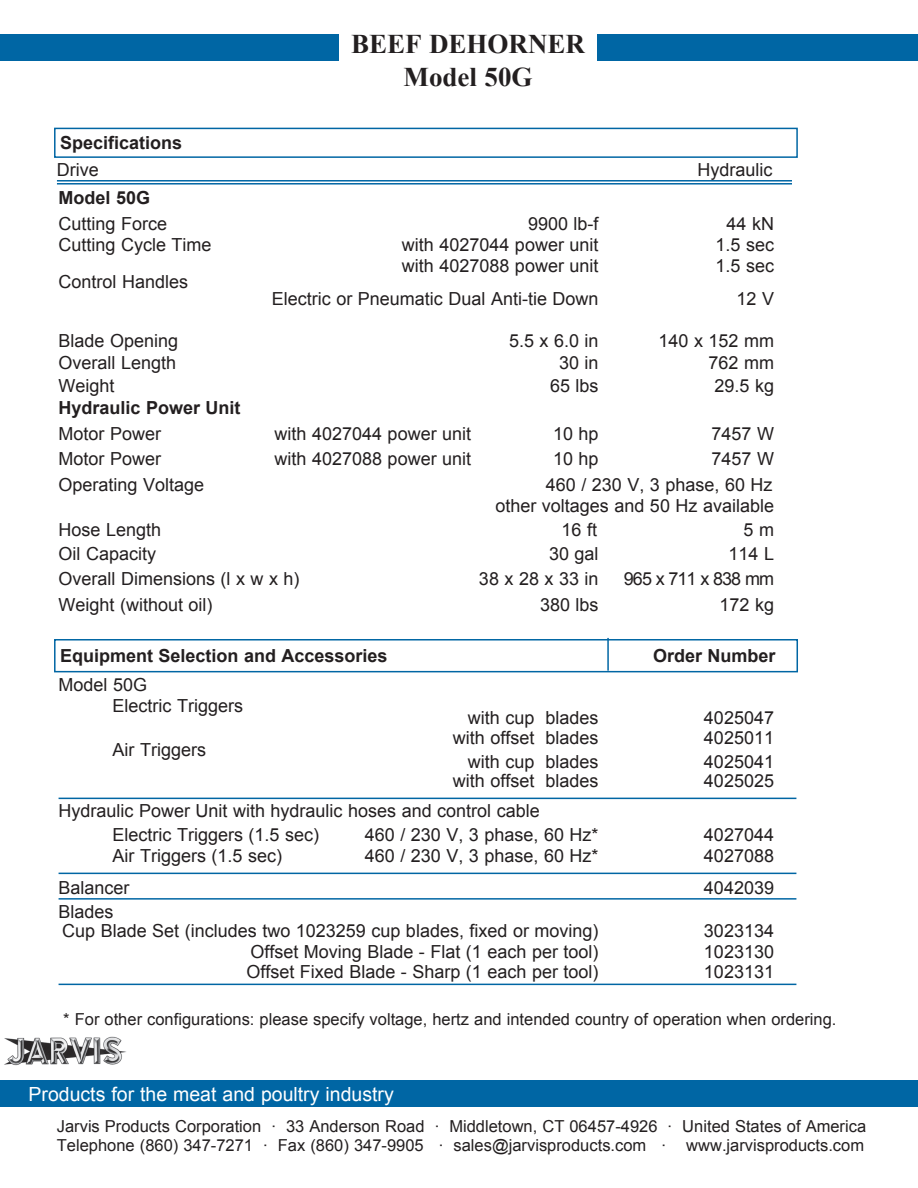
<style>
.page{position:relative;width:918px;height:1188px;background:#fff}
.page>*{position:absolute;margin:0;border:0;box-sizing:border-box;transform-origin:0 0}
.t1{font:700 27px/32.4px "Times New Roman";color:#231f20;text-align:center}
.t2{font:19.5px "Arial";color:#fff}
.t3{font:18px/21px "Arial";color:#231f20}
.t4{font:700 18px "Arial";color:#231f20}
.t5{font:18px "Arial";letter-spacing:-.05em;color:#231f20}
.t6{font:16.5px/19.8px "Arial";color:#231f20}
</style>
<div class="page">
<div style="left:0;top:34px;width:918px;height:27px;background:#0066a4"></div>
<div style="left:54px;top:128px;width:744px;height:30px;border:2px solid #0066a4"></div>
<div style="left:0;top:1080px;width:918px;height:27px;background:#0066a4"></div>
<div style="left:340px;top:34px;width:257px;height:63px;background:#fff"></div>
<div style="left:54px;top:639px;width:744px;height:33px;border:2px solid #0066a4"></div>
<hr style="left:607px;top:638px;width:2px;height:33px;background:#0066a4">
<hr style="left:59px;top:798px;width:737px;height:1px;background:#0066a4">
<hr style="left:59px;top:873px;width:737px;height:1px;background:#0066a4">
<hr style="left:59px;top:898px;width:737px;height:2px;background:#0066a4">
<hr style="left:59px;top:984px;width:737px;height:1px;background:#0066a4">
<img style="left:4px;top:1036px;width:122px;height:30px">
<hr style="left:57px;top:180px;width:735px;height:2px;background:#0066a4">
<hr style="left:57px;top:183px;width:735px;height:2px;background:#0066a4">
<p class="t4" style="left:60px;top:131px;width:124px">Specifications</p>
<h1 class="t1" style="left:351px;top:28px;width:235px">BEEF DEHORNER<br>Model 50G</h1>
<p class="t3" style="left:57px;top:159px;width:43px">Drive</p>
<p class="t3" style="left:697px;top:159px;width:77px">Hydraulic</p>
<p class="t4" style="left:59px;top:186px;width:93px">Model 50G</p>
<p class="t3" style="left:59px;top:213px;width:110px">Cutting Force</p>
<p class="t3" style="left:528px;top:213px;width:72px">9900 lb-f</p>
<p class="t3" style="left:727px;top:213px;width:49px">44 kN</p>
<p class="t3" style="left:59px;top:234px;width:155px">Cutting Cycle Time</p>
<p class="t3" style="left:402px;top:234px;width:198px">with 4027044 power unit</p>
<p class="t3" style="left:716px;top:234px;width:60px">1.5 sec</p>
<p class="t3" style="left:402px;top:255px;width:198px">with 4027088 power unit</p>
<p class="t3" style="left:716px;top:255px;width:60px">1.5 sec</p>
<p class="t3" style="left:59px;top:272px;width:131px">Control Handles</p>
<p class="t3" style="left:272px;top:288px;width:328px">Electric or Pneumatic Dual Anti-tie Down</p>
<p class="t3" style="left:737px;top:288px;width:39px">12 V</p>
<p class="t3" style="left:59px;top:330px;width:121px">Blade Opening</p>
<p class="t3" style="left:509px;top:330px;width:91px">5.5 x 6.0 in</p>
<p class="t3" style="left:659px;top:330px;width:117px">140 x 152 mm</p>
<p class="t3" style="left:59px;top:353px;width:119px">Overall Length</p>
<p class="t3" style="left:559px;top:353px;width:41px">30 in</p>
<p class="t3" style="left:709px;top:353px;width:67px">762 mm</p>
<p class="t3" style="left:59px;top:375px;width:58px">Weight</p>
<p class="t3" style="left:550px;top:375px;width:50px">65 lbs</p>
<p class="t3" style="left:715px;top:375px;width:61px">29.5 kg</p>
<p class="t4" style="left:59px;top:396px;width:184px">Hydraulic Power Unit</p>
<p class="t3" style="left:59px;top:423px;width:104px">Motor Power</p>
<p class="t3" style="left:275px;top:423px;width:198px">with 4027044 power unit</p>
<p class="t3" style="left:553px;top:423px;width:47px">10 hp</p>
<p class="t3" style="left:712px;top:423px;width:64px">7457 W</p>
<p class="t3" style="left:59px;top:449px;width:104px">Motor Power</p>
<p class="t3" style="left:275px;top:449px;width:198px">with 4027088 power unit</p>
<p class="t3" style="left:553px;top:449px;width:47px">10 hp</p>
<p class="t3" style="left:712px;top:449px;width:64px">7457 W</p>
<p class="t3" style="left:59px;top:474px;width:147px">Operating Voltage</p>
<p class="t3" style="left:495px;top:474px;width:280px;text-align:right">460 / 230 V, 3 phase, 60 Hz<br>other voltages and 50 Hz available</p>
<p class="t3" style="left:59px;top:519px;width:104px">Hose Length</p>
<p class="t3" style="left:562px;top:519px;width:37px">16 ft</p>
<p class="t3" style="left:744px;top:519px;width:32px">5 m</p>
<p class="t3" style="left:59px;top:543px;width:99px">Oil Capacity</p>
<p class="t3" style="left:549px;top:543px;width:51px">30 gal</p>
<p class="t3" style="left:729px;top:543px;width:47px">114 L</p>
<p class="t3" style="left:59px;top:569px;width:243px">Overall Dimensions (l x w x h)</p>
<p class="t3" style="left:479px;top:569px;width:121px">38 x 28 x 33 in</p>
<p class="t5" style="left:624px;top:567px;width:152px">965 x 711 x 838 mm</p>
<p class="t3" style="left:59px;top:594px;width:156px">Weight (without oil)</p>
<p class="t3" style="left:540px;top:594px;width:60px">380 lbs</p>
<p class="t3" style="left:720px;top:594px;width:56px">172 kg</p>
<p class="t4" style="left:60px;top:644px;width:329px">Equipment Selection and Accessories</p>
<p class="t4" style="left:653px;top:644px;width:124px">Order Number</p>
<p class="t3" style="left:113px;top:674px;width:132px;text-indent:-54px">Model 50G<br>Electric Triggers</p>
<p class="t3" style="left:468px;top:707px;width:132px">with cup blades</p>
<p class="t3" style="left:704px;top:707px;width:72px">4025047</p>
<p class="t3" style="left:453px;top:727px;width:147px">with offset blades</p>
<p class="t3" style="left:704px;top:727px;width:72px">4025011</p>
<p class="t3" style="left:113px;top:739px;width:95px">Air Triggers</p>
<p class="t3" style="left:468px;top:751px;width:132px">with cup blades</p>
<p class="t3" style="left:704px;top:751px;width:72px">4025041</p>
<p class="t3" style="left:453px;top:770px;width:147px">with offset blades</p>
<p class="t3" style="left:704px;top:770px;width:72px">4025025</p>
<p class="t3" style="left:113px;top:799px;width:429px;line-height:24px;text-indent:-54px">Hydraulic Power Unit with hydraulic hoses and control cable<br>Electric Triggers (1.5 sec)</p>
<p class="t3" style="left:365px;top:824px;width:235px">460 / 230 V, 3 phase, 60 Hz*</p>
<p class="t3" style="left:704px;top:824px;width:72px">4027044</p>
<p class="t3" style="left:113px;top:845px;width:171px">Air Triggers (1.5 sec)</p>
<p class="t3" style="left:365px;top:845px;width:235px">460 / 230 V, 3 phase, 60 Hz*</p>
<p class="t3" style="left:704px;top:845px;width:72px">4027088</p>
<p class="t3" style="left:59px;top:877px;width:73px">Balancer</p>
<p class="t3" style="left:704px;top:877px;width:72px">4042039</p>
<p class="t3" style="left:59px;top:902px;width:542px;line-height:19.5px">Blades<br>Cup Blade Set (includes two 1023259 cup blades, fixed or moving)</p>
<p class="t3" style="left:704px;top:920px;width:72px">3023134</p>
<p class="t3" style="left:250px;top:941px;width:350px">Offset Moving Blade - Flat (1 each per tool)</p>
<p class="t3" style="left:704px;top:941px;width:72px">1023130</p>
<p class="t3" style="left:246px;top:961px;width:354px">Offset Fixed Blade - Sharp (1 each per tool)</p>
<p class="t3" style="left:704px;top:961px;width:72px">1023131</p>
<p class="t6" style="left:63px;top:1010px;width:775px">* For other configurations: please specify voltage, hertz and intended country of operation when ordering.</p>
<p class="t2" style="left:28px;top:1081px;width:367px">Products for the meat and poultry industry</p>
<p class="t6" style="left:57px;top:1116px;width:811px">Jarvis Products Corporation · 33 Anderson Road · Middletown, CT 06457-4926 · United States of America<br>Telephone (860) 347-7271 · Fax (860) 347-9905 · sales@jarvisproducts.com · www.jarvisproducts.com</p>
</div>
